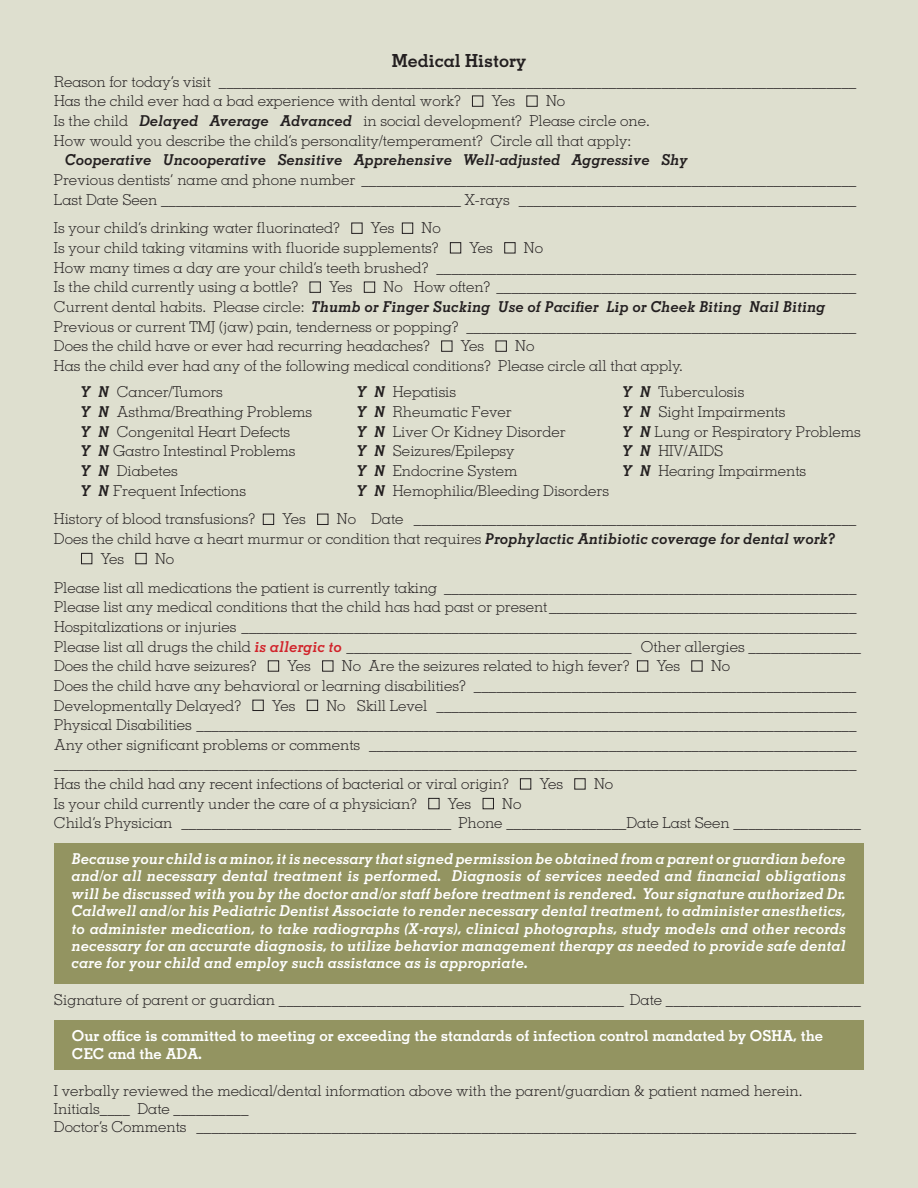
<style>
.page{position:relative;width:918px;height:1188px;background:#dedfcf}
.page>*{position:absolute;margin:0;border:0;box-sizing:border-box;transform-origin:0 0}
.t1{font:700 18px "Memphis LT Std";color:#231f20}
.t2{font:300 15px/19.6px "Memphis LT Std";color:#231f20}
.t3{font:italic 700 15px/17.4px "Memphis LT Std";color:#fff;text-align:justify}
.t4{font:700 15px/18.1px "Memphis LT Std";color:#fff}
.t5{font:italic 700 15px "Memphis LT Std";color:#231f20}
.s1{font-weight:700;font-style:italic}
.s2{font-weight:700;font-style:italic;color:#d1232a}
</style>
<div class="page">
<div style="left:54px;top:1021px;width:810px;height:49px;background:#939461"></div>
<div style="left:54px;top:843px;width:810px;height:141px;background:#939461"></div>
<div style="left:472px;top:96px;width:11px;height:11px;border:1px solid #231f20"></div>
<div style="left:526px;top:96px;width:12px;height:11px;border:1px solid #231f20"></div>
<div style="left:351px;top:223px;width:12px;height:11px;border:1px solid #231f20"></div>
<div style="left:402px;top:223px;width:11px;height:11px;border:1px solid #231f20"></div>
<div style="left:450px;top:242px;width:11px;height:11px;border:1px solid #231f20"></div>
<div style="left:504px;top:242px;width:11px;height:11px;border:1px solid #231f20"></div>
<div style="left:310px;top:282px;width:11px;height:11px;border:1px solid #231f20"></div>
<div style="left:364px;top:282px;width:11px;height:11px;border:1px solid #231f20"></div>
<div style="left:441px;top:341px;width:11px;height:11px;border:1px solid #231f20"></div>
<div style="left:496px;top:341px;width:11px;height:11px;border:1px solid #231f20"></div>
<div style="left:263px;top:514px;width:11px;height:11px;border:1px solid #231f20"></div>
<div style="left:317px;top:514px;width:11px;height:11px;border:1px solid #231f20"></div>
<div style="left:81px;top:553px;width:11px;height:11px;border:1px solid #231f20"></div>
<div style="left:135px;top:553px;width:12px;height:11px;border:1px solid #231f20"></div>
<div style="left:268px;top:660px;width:11px;height:12px;border:1px solid #231f20"></div>
<div style="left:322px;top:660px;width:11px;height:12px;border:1px solid #231f20"></div>
<div style="left:637px;top:660px;width:11px;height:12px;border:1px solid #231f20"></div>
<div style="left:691px;top:660px;width:12px;height:12px;border:1px solid #231f20"></div>
<div style="left:253px;top:700px;width:11px;height:11px;border:1px solid #231f20"></div>
<div style="left:307px;top:700px;width:11px;height:11px;border:1px solid #231f20"></div>
<div style="left:520px;top:778px;width:11px;height:12px;border:1px solid #231f20"></div>
<div style="left:574px;top:778px;width:12px;height:12px;border:1px solid #231f20"></div>
<div style="left:428px;top:798px;width:11px;height:11px;border:1px solid #231f20"></div>
<div style="left:483px;top:798px;width:11px;height:11px;border:1px solid #231f20"></div>
<p class="t1" style="left:392px;top:49px;width:136px">Medical History</p>
<p class="t2" style="left:54px;top:71px;width:804px">Reason for today’s visit _____________________________________________________________________________________<br>Has the child ever had a bad experience with dental work?</p>
<p class="t2" style="left:54px;top:91px;width:597px;text-indent:492px">No<br>Is the child <span class="s1">Delayed Average Advanced</span> in social development? Please circle one.<br>How would you describe the child’s personality/temperament? Circle all that apply:</p>
<p class="t5" style="left:65px;top:151px;width:624px">Cooperative Uncooperative Sensitive Apprehensive Well-adjusted Aggressive Shy</p>
<p class="t2" style="left:54px;top:170px;width:804px">Previous dentists’ name and phone number __________________________________________________________________<br>Last Date Seen ________________________________________ X-rays _____________________________________________</p>
<p class="t2" style="left:54px;top:218px;width:287px">Is your child’s drinking water fluorinated?</p>
<p class="t2" style="left:371px;top:218px;width:25px">Yes</p>
<p class="t2" style="left:492px;top:91px;width:25px">Yes</p>
<p class="t2" style="left:54px;top:218px;width:388px;text-align:right">No<br>Is your child taking vitamins with fluoride supplements?</p>
<p class="t2" style="left:54px;top:238px;width:804px;text-indent:470px">No<br>How many times a day are your child’s teeth brushed? ________________________________________________________<br>Is the child currently using a bottle?</p>
<p class="t2" style="left:470px;top:238px;width:25px">Yes</p>
<p class="t2" style="left:54px;top:277px;width:804px;text-indent:330px">No How often? ________________________________________________ Current dental habits. Please circle: <span class="s1">Thumb or Finger Sucking Use of Pacifier Lip or Cheek Biting Nail Biting </span>Previous or current TMJ (jaw) pain, tenderness or popping? ____________________________________________________ Does the child have or ever had recurring headaches?</p>
<p class="t2" style="left:329px;top:277px;width:25px">Yes</p>
<p class="t2" style="left:54px;top:336px;width:630px;text-indent:461px">No<br>Has the child ever had any of the following medical conditions? Please circle all that apply.</p>
<p class="t2" style="left:81px;top:382px;width:143px"><span class="s1">Y N</span> Cancer/Tumors</p>
<p class="t2" style="left:357px;top:382px;width:101px"><span class="s1">Y N</span> Hepatisis</p>
<p class="t2" style="left:622px;top:382px;width:123px"><span class="s1">Y N</span> Tuberculosis</p>
<p class="t2" style="left:81px;top:402px;width:233px"><span class="s1">Y N</span> Asthma/Breathing Problems</p>
<p class="t2" style="left:357px;top:402px;width:156px"><span class="s1">Y N</span> Rheumatic Fever</p>
<p class="t2" style="left:622px;top:402px;width:164px"><span class="s1">Y N</span> Sight Impairments</p>
<p class="t2" style="left:81px;top:421px;width:211px"><span class="s1">Y N</span> Congenital Heart Defects</p>
<p class="t2" style="left:357px;top:421px;width:210px"><span class="s1">Y N</span> Liver Or Kidney Disorder</p>
<p class="t2" style="left:622px;top:421px;width:240px"><span class="s1">Y N</span> Lung or Respiratory Problems</p>
<p class="t2" style="left:81px;top:441px;width:216px"><span class="s1">Y N</span> Gastro Intestinal Problems</p>
<p class="t2" style="left:357px;top:441px;width:159px"><span class="s1">Y N</span> Seizures/Epilepsy</p>
<p class="t2" style="left:622px;top:441px;width:102px"><span class="s1">Y N</span> HIV/AIDS</p>
<p class="t2" style="left:81px;top:461px;width:98px"><span class="s1">Y N</span> Diabetes</p>
<p class="t2" style="left:357px;top:461px;width:162px"><span class="s1">Y N</span> Endocrine System</p>
<p class="t2" style="left:622px;top:461px;width:185px"><span class="s1">Y N</span> Hearing Impairments</p>
<p class="t2" style="left:81px;top:480px;width:167px"><span class="s1">Y N</span> Frequent Infections</p>
<p class="t2" style="left:357px;top:480px;width:254px"><span class="s1">Y N</span> Hemophilia/Bleeding Disorders</p>
<p class="t2" style="left:54px;top:509px;width:203px">History of blood transfusions?</p>
<p class="t2" style="left:283px;top:509px;width:25px">Yes</p>
<p class="t2" style="left:337px;top:509px;width:521px">No Date ___________________________________________________________</p>
<p class="t2" style="left:54px;top:529px;width:783px">Does the child have a heart murmur or condition that requires <span class="s1">Prophylactic Antibiotic coverage for dental work?</span></p>
<p class="t2" style="left:101px;top:549px;width:25px">Yes</p>
<p class="t2" style="left:461px;top:336px;width:25px">Yes</p>
<p class="t2" style="left:54px;top:544px;width:804px;line-height:28.8px;text-indent:101px">No<br>Please list all medications the patient is currently taking _______________________________________________________</p>
<p class="t2" style="left:54px;top:597px;width:809px">Please list any medical conditions that the child has had past or present_________________________________________ Hospitalizations or injuries __________________________________________________________________________________ Please list all drugs the child <span class="s2">is allergic to</span> ______________________________________ Other allergies _______________ Does the child have seizures?</p>
<p class="t2" style="left:54px;top:656px;width:804px;text-indent:657px">No<br>Does the child have any behavioral or learning disabilities? ___________________________________________________<br>Developmentally Delayed?</p>
<p class="t2" style="left:288px;top:656px;width:25px">Yes</p>
<p class="t2" style="left:342px;top:656px;width:289px">No Are the seizures related to high fever?</p>
<p class="t2" style="left:657px;top:656px;width:25px">Yes</p>
<p class="t2" style="left:54px;top:695px;width:804px;text-align:justify;text-indent:272px">No Skill Level ________________________________________________________ Physical Disabilities ________________________________________________________________________________________ Any other significant problems or comments _________________________________________________________________ ___________________________________________________________________________________________________________ Has the child had any recent infections of bacterial or viral origin?</p>
<p class="t2" style="left:272px;top:695px;width:25px">Yes</p>
<p class="t2" style="left:540px;top:774px;width:25px">Yes</p>
<p class="t2" style="left:594px;top:774px;width:21px">No</p>
<p class="t2" style="left:54px;top:794px;width:364px">Is your child currently under the care of a physician?</p>
<p class="t2" style="left:448px;top:794px;width:25px">Yes</p>
<p class="t2" style="left:54px;top:794px;width:808px;text-indent:448px">No<br>Child’s Physician ____________________________________ Phone ________________Date Last Seen _________________</p>
<p class="t3" style="left:72px;top:850px;width:776px">Because your child is a minor, it is necessary that signed permission be obtained from a parent or guardian before and/or all necessary dental treatment is performed. Diagnosis of services needed and financial obligations will be discussed with you by the doctor and/or staff before treatment is rendered. Your signature authorized Dr.<br>Caldwell and/or his Pediatric Dentist Associate to render necessary dental treatment, to administer anesthetics, to administer medication, to take radiographs (X-rays), clinical photographs, study models and other records necessary for an accurate diagnosis, to utilize behavior management therapy as needed to provide safe dental care for your child and employ such assistance as is appropriate.</p>
<p class="t2" style="left:54px;top:990px;width:808px">Signature of parent or guardian ______________________________________________ Date __________________________</p>
<p class="t4" style="left:72px;top:1026px;width:753px">Our office is committed to meeting or exceeding the standards of infection control mandated by OSHA, the<br>CEC and the ADA.</p>
<p class="t2" style="left:54px;top:1081px;width:804px;line-height:18.1px">I verbally reviewed the medical/dental information above with the parent/guardian &amp; patient named herein.<br>Initials____ Date __________<br>Doctor’s Comments ________________________________________________________________________________________</p>
</div>
